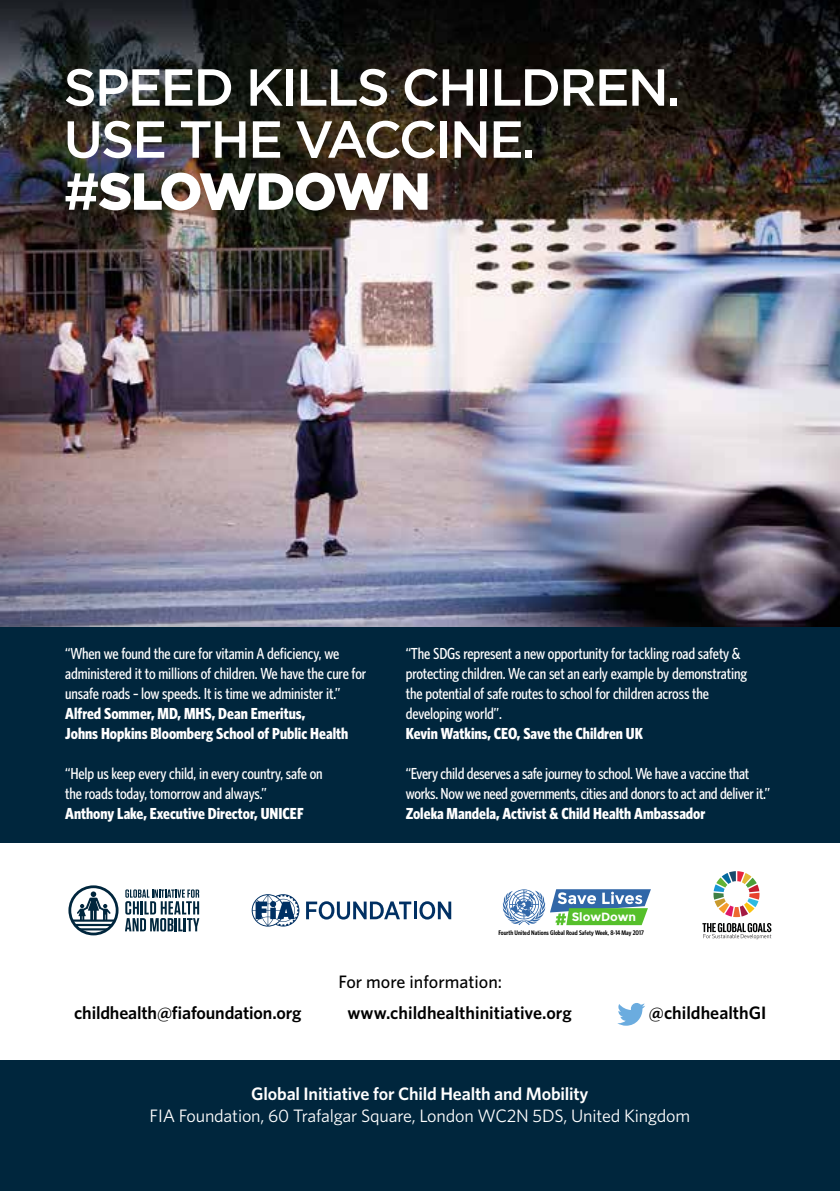
<style>
.page{position:relative;width:840px;height:1191px;background:#fff}
.page>*{position:absolute;margin:0;border:0;box-sizing:border-box;transform-origin:0 0}
.t1{font:500 52px/52px "Gotham HTF";letter-spacing:-.04em;color:#fff}
.t2{font:600 18px "Whitney";color:#000}
.t3{font:18px "Whitney";letter-spacing:-.01em;color:#fff}
.t4{font:600 18px "Whitney";letter-spacing:-.01em;color:#fff}
.t5{font:500 18px "Whitney";color:#000}
.t6{font:500 16px/20px "Whitney Condensed";letter-spacing:-.01em;color:#fff}
.t7{font:700 16px/20px "Whitney Condensed";color:#fff}
.t8{font:700 11.8px "Montserrat";color:#fff}
.t9{font:600 6.6px "Whitney Condensed";color:#000}
.s1{font-weight:900}
</style>
<div class="page">
<img style="left:0;top:0;width:839px;height:627px">
<svg style="left:617px;top:1003px;width:28px;height:22px"></svg>
<div style="left:0;top:1060px;width:839px;height:131px;background:#00263d"></div>
<div style="left:0;top:627px;width:839px;height:216px;background:#00263d"></div>
<svg style="left:306px;top:901px;width:105px;height:18px"></svg>
<hr style="left:413px;top:901px;width:3px;height:18px;background:#003063">
<svg style="left:419px;top:901px;width:32px;height:18px"></svg>
<svg style="left:251px;top:894px;width:48px;height:32px"></svg>
<svg style="left:68px;top:885px;width:50px;height:50px"></svg>
<svg style="left:125px;top:889px;width:74px;height:42px"></svg>
<svg style="left:519px;top:925px;width:123px;height:1px"></svg>
<svg style="left:502px;top:889px;width:148px;height:36px"></svg>
<svg style="left:713px;top:871px;width:46px;height:46px"></svg>
<svg style="left:702px;top:923px;width:69px;height:16px"></svg>
<h1 class="t1" style="left:63px;top:60px;width:618px">SPEED KILLS CHILDREN.<br>USE THE VACCINE. #<span class="s1">SLOWDOWN</span></h1>
<p class="t6" style="left:65px;top:642px;width:302px">“When we found the cure for vitamin A deficiency, we administered it to millions of children. We have the cure for unsafe roads – low speeds. It is time we administer it.”</p>
<p class="t7" style="left:65px;top:702px;width:284px">Alfred Sommer, MD, MHS, Dean Emeritus,<br>Johns Hopkins Bloomberg School of Public Health</p>
<p class="t6" style="left:65px;top:762px;width:259px">“Help us keep every child, in every country, safe on the roads today, tomorrow and always.”</p>
<p class="t7" style="left:65px;top:802px;width:240px">Anthony Lake, Executive Director, UNICEF</p>
<p class="t6" style="left:405px;top:642px;width:343px">“The SDGs represent a new opportunity for tackling road safety &amp; protecting children. We can set an early example by demonstrating the potential of safe routes to school for children across the developing world”.</p>
<p class="t7" style="left:405px;top:722px;width:238px">Kevin Watkins, CEO, Save the Children UK</p>
<p class="t6" style="left:405px;top:762px;width:365px">“Every child deserves a safe journey to school. We have a vaccine that works. Now we need governments, cities and donors to act and deliver it.”</p>
<p class="t7" style="left:405px;top:802px;width:301px">Zoleka Mandela, Activist &amp; Child Health Ambassador</p>
<p class="t8" style="left:571px;top:909px;width:66px">SlowDown</p>
<p class="t9" style="left:498px;top:928px;width:147px">Fourth United Nations Global Road Safety Week, 8-14 May 2017</p>
<p class="t5" style="left:338px;top:970px;width:165px">For more information:</p>
<p class="t2" style="left:74px;top:1001px;width:229px">childhealth@fiafoundation.org</p>
<p class="t2" style="left:347px;top:1001px;width:225px">www.childhealthinitiative.org</p>
<p class="t2" style="left:648px;top:1001px;width:119px">@childhealthGI</p>
<p class="t4" style="left:251px;top:1082px;width:338px">Global Initiative for Child Health and Mobility</p>
<p class="t3" style="left:149px;top:1103px;width:541px">FIA Foundation, 60 Trafalgar Square, London WC2N 5DS, United Kingdom</p>
</div>
